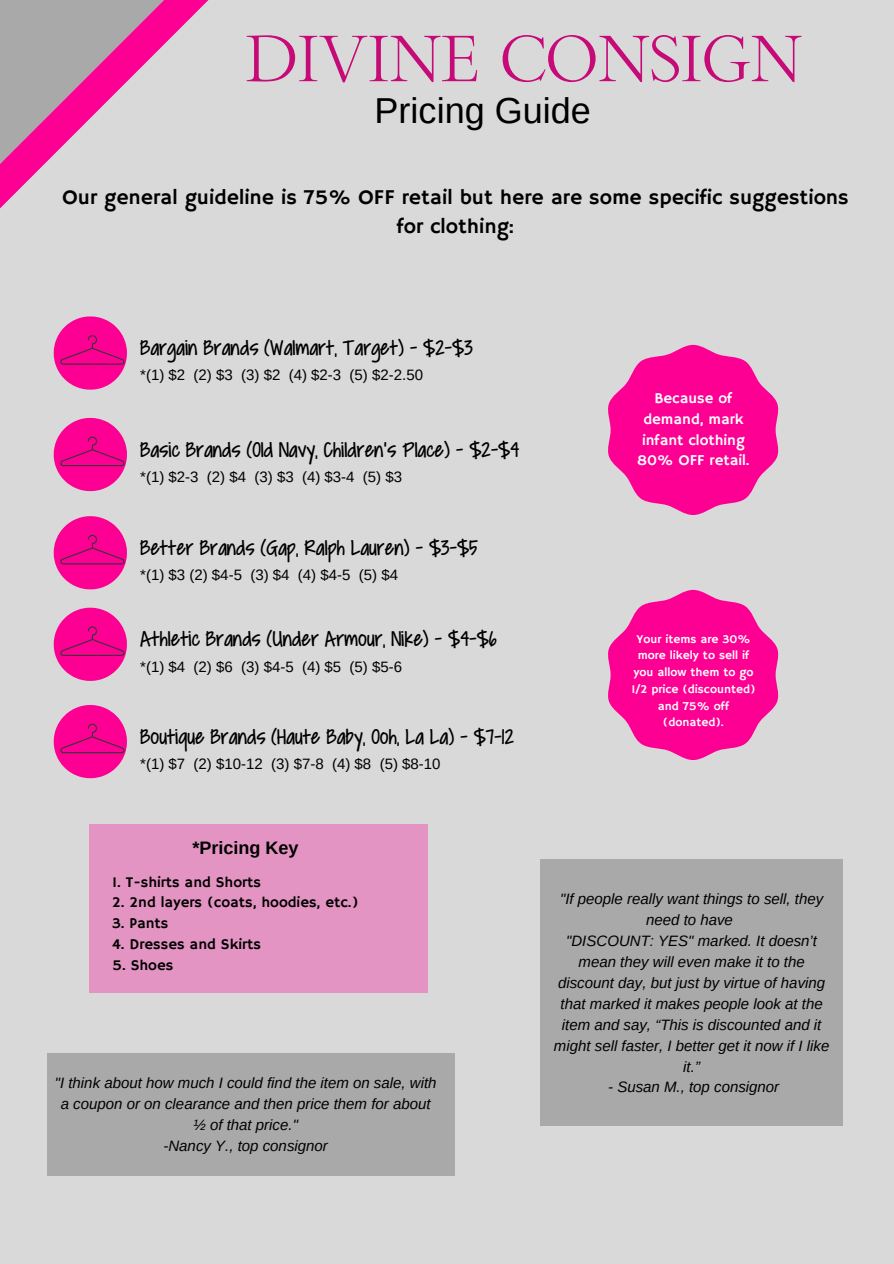
<style>
.page{position:relative;width:894px;height:1264px;background:#fff}
.page>*{position:absolute;margin:0;border:0;box-sizing:border-box;transform-origin:0 0}
.t1{font:63px "Bembo Titling MT Std";color:#c60b78}
.t2{font:36px "Arimo";color:#000}
.t3{font:24px "Covered By Your Grace";color:#000}
.t4{font:21px/29.2px "Hammersmith One";color:#000;text-align:center}
.t5{font:700 18px "Arimo";color:#000}
.t6{font:italic 15px/21px "Arimo";color:#000;text-align:center}
.t7{font:15px "Arimo";color:#000}
.t8{font:15px "Hammersmith One";color:#000}
.t9{font:15px/20.7px "Hammersmith One";color:#fff;text-align:center}
.t10{font:12px/16.6px "Hammersmith One";color:#fff;text-align:center}
</style>
<div class="page">
<div style="left:0;top:0;width:893px;height:1263px;background:#d9d9d9"></div>
<svg style="left:0;top:0;width:208px;height:208px"></svg>
<div style="left:540px;top:859px;width:302px;height:267px;background:#a9a9a9"></div>
<div style="left:47px;top:1052px;width:408px;height:123px;background:#a9a9a9"></div>
<svg style="left:608px;top:345px;width:171px;height:170px"></svg>
<div style="left:89px;top:824px;width:338px;height:169px;background:#e494c2"></div>
<svg style="left:54px;top:316px;width:73px;height:73px"></svg>
<svg style="left:608px;top:590px;width:171px;height:170px"></svg>
<svg style="left:54px;top:418px;width:73px;height:73px"></svg>
<svg style="left:54px;top:516px;width:73px;height:73px"></svg>
<svg style="left:54px;top:607px;width:73px;height:74px"></svg>
<svg style="left:54px;top:705px;width:73px;height:73px"></svg>
<h1 class="t1" style="left:245px;top:35px;width:558px">DIVINE CONSIGN</h1>
<h2 class="t2" style="left:374px;top:90px;width:218px">Pricing Guide</h2>
<h3 class="t4" style="left:62px;top:183px;width:787px">Our general guideline is 75% OFF retail but here are some specific suggestions for clothing:</h3>
<h3 class="t3" style="left:140px;top:336px;width:334px">Bargain Brands (Walmart, Target) - $2-$3</h3>
<p class="t7" style="left:140px;top:367px;width:284px">*(1) $2 (2) $3 (3) $2 (4) $2-3 (5) $2-2.50</p>
<h3 class="t3" style="left:140px;top:438px;width:380px">Basic Brands (Old Navy, Children's Place) - $2-$4</h3>
<p class="t7" style="left:140px;top:468px;width:263px">*(1) $2-3 (2) $4 (3) $3 (4) $3-4 (5) $3</p>
<h3 class="t3" style="left:140px;top:536px;width:339px">Better Brands (Gap, Ralph Lauren) - $3-$5</h3>
<p class="t7" style="left:140px;top:566px;width:259px">*(1) $3 (2) $4-5 (3) $4 (4) $4-5 (5) $4</p>
<h3 class="t3" style="left:140px;top:627px;width:358px">Athletic Brands (Under Armour, Nike) - $4-$6</h3>
<p class="t7" style="left:140px;top:658px;width:263px">*(1) $4 (2) $6 (3) $4-5 (4) $5 (5) $5-6</p>
<h3 class="t3" style="left:140px;top:725px;width:375px">Boutique Brands (Haute Baby, Ooh, La La) - $7-12</h3>
<p class="t7" style="left:140px;top:755px;width:302px">*(1) $7 (2) $10-12 (3) $7-8 (4) $8 (5) $8-10</p>
<p class="t5" style="left:192px;top:838px;width:108px">*Pricing Key</p>
<p class="t8" style="left:112px;top:873px;width:150px">1. T-shirts and Shorts</p>
<p class="t8" style="left:112px;top:893px;width:248px">2. 2nd layers (coats, hoodies, etc.)</p>
<p class="t8" style="left:112px;top:914px;width:58px">3. Pants</p>
<p class="t8" style="left:112px;top:935px;width:150px">4. Dresses and Skirts</p>
<p class="t8" style="left:112px;top:956px;width:63px">5. Shoes</p>
<p class="t6" style="left:55px;top:1072px;width:383px">"I think about how much I could find the item on sale, with a coupon or on clearance and then price them for about ½ of that price."<br>-Nancy Y., top consignor</p>
<p class="t9" style="left:637px;top:388px;width:114px">Because of demand, mark infant clothing<br>80% OFF retail.</p>
<p class="t10" style="left:631px;top:631px;width:126px">Your items are 30% more likely to sell if you allow them to go<br>1/2 price (discounted) and 75% off (donated).</p>
<p class="t6" style="left:553px;top:888px;width:277px">"If people really want things to sell, they need to have<br>"DISCOUNT: YES" marked. It doesn’t mean they will even make it to the discount day, but just by virtue of having that marked it makes people look at the item and say, “This is discounted and it might sell faster, I better get it now if I like it.”</p>
<p class="t6" style="left:608px;top:1076px;width:172px">- Susan M., top consignor</p>
</div>
